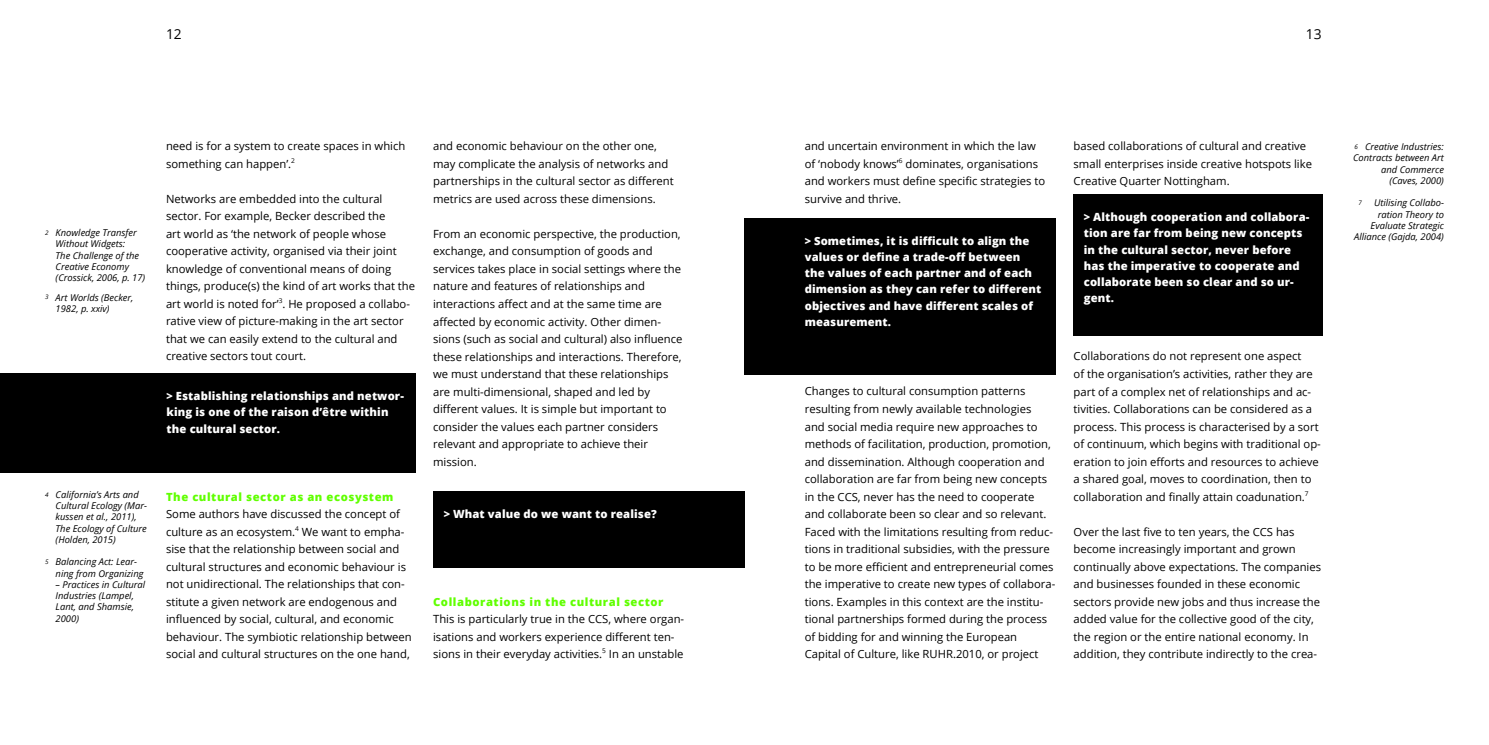
<style>
.page{position:relative;width:1489px;height:745px;background:#fff}
.page>*{position:absolute;margin:0;border:0;box-sizing:border-box;transform-origin:0 0}
.t1{font:13.75px "Open Sans";color:#000}
.t2{font:11.25px/17.5px "Open Sans";color:#000}
.t3{font:800 11.25px/16.2px "Open Sans";letter-spacing:.01em;color:#fff}
.t4{font:800 11.25px "Open Sans";letter-spacing:.05em;color:#60ff01}
.t5{font:italic 9.38px/11.2px "Open Sans";color:#000}
.t6{font:italic 6.25px "Open Sans";color:#000}
.s1{font-size:6.25px}
</style>
<div class="page">
<div style="left:744px;top:218px;width:311px;height:156px;background:#000"></div>
<div style="left:433px;top:491px;width:311px;height:77px;background:#000"></div>
<div style="left:0;top:373px;width:415px;height:99px;background:#000"></div>
<div style="left:1073px;top:195px;width:249px;height:141px;background:#000"></div>
<p class="t1" style="left:166px;top:24px;width:17px">12</p>
<p class="t1" style="left:1305px;top:24px;width:17px">13</p>
<p class="t5" style="left:56px;top:227px;width:91px;text-indent:-11px"><span class="s1">2</span> Knowledge Transfer<br>Without Widgets:<br>The Challenge of the<br>Creative Economy (Crossick, 2006, p. 17)</p>
<p class="t5" style="left:56px;top:291px;width:79px;text-indent:-11px"><span class="s1">3</span> Art Worlds (Becker,<br>1982, p. xxiv)</p>
<p class="t5" style="left:56px;top:488px;width:93px;text-indent:-11px"><span class="s1">4</span> California’s Arts and<br>Cultural Ecology (Mar&shy;kussen et al., 2011),<br>The Ecology of Culture (Holden, 2015)</p>
<p class="t5" style="left:56px;top:555px;width:89px;text-indent:-11px"><span class="s1">5</span> Balancing Act: Lear&shy;ning from Organizing</p>
<p class="t5" style="left:56px;top:578px;width:91px">– Practices in Cultural<br>Industries (Lampel,<br>Lant, and Shamsie,<br>2000)</p>
<p class="t2" style="left:166px;top:137px;width:241px">need is for a system to create spaces in which something can happen’.<sup>2</sup></p>
<p class="t2" style="left:166px;top:189px;width:250px">Networks are embedded into the cultural sector. For example, Becker described the<br>art world as ‘the network of people whose cooperative activity, organised via their joint knowledge of conventional means of doing things, produce(s) the kind of art works that the art world is noted for’<sup>3</sup>. He proposed a collabo&shy;rative view of picture-making in the art sector that we can easily extend to the cultural and creative sectors tout court.</p>
<p class="t3" style="left:167px;top:387px;width:239px">&gt; Establishing relationships and networ&shy;king is one of the raison d’être within the cultural sector.</p>
<p class="t4" style="left:166px;top:487px;width:229px">The cultural sector as an ecosystem</p>
<p class="t2" style="left:166px;top:504px;width:247px">Some authors have discussed the concept of culture as an ecosystem.<sup>4</sup> We want to empha&shy;sise that the relationship between social and cultural structures and economic behaviour is not unidirectional. The relationships that con&shy;stitute a given network are endogenous and influenced by social, cultural, and economic behaviour. The symbiotic relationship between social and cultural structures on the one hand,</p>
<p class="t2" style="left:433px;top:137px;width:242px">and economic behaviour on the other one, may complicate the analysis of networks and partnerships in the cultural sector as different metrics are used across these dimensions.</p>
<p class="t2" style="left:433px;top:224px;width:251px">From an economic perspective, the production, exchange, and consumption of goods and services takes place in social settings where the nature and features of relationships and interactions affect and at the same time are affected by economic activity. Other dimen&shy;sions (such as social and cultural) also influence these relationships and interactions. Therefore, we must understand that these relationships are multi-dimensional, shaped and led by different values. It is simple but important to consider the values each partner considers relevant and appropriate to achieve their mission.</p>
<p class="t3" style="left:444px;top:504px;width:214px">&gt; What value do we want to realise?</p>
<p class="t4" style="left:433px;top:593px;width:232px">Collaborations in the cultural sector</p>
<p class="t2" style="left:433px;top:610px;width:252px">This is particularly true in the CCS, where organ&shy;isations and workers experience different ten&shy;sions in their everyday activities.<sup>5</sup> In an unstable</p>
<p class="t2" style="left:804px;top:137px;width:242px">and uncertain environment in which the law of ‘nobody knows’<sup>6</sup> dominates, organisations and workers must define specific strategies to survive and thrive.</p>
<p class="t3" style="left:804px;top:231px;width:238px">&gt; Sometimes, it is difficult to align the values or define a trade-off between the values of each partner and of each dimension as they can refer to different objectives and have different scales of measurement.</p>
<p class="t2" style="left:804px;top:382px;width:252px">Changes to cultural consumption patterns resulting from newly available technologies<br>and social media require new approaches to methods of facilitation, production, promotion, and dissemination. Although cooperation and collaboration are far from being new concepts in the CCS, never has the need to cooperate and collaborate been so clear and so relevant.<br>Faced with the limitations resulting from reduc&shy;tions in traditional subsidies, with the pressure to be more efficient and entrepreneurial comes the imperative to create new types of collabora&shy;tions. Examples in this context are the institu&shy;tional partnerships formed during the process of bidding for and winning the European Capital of Culture, like RUHR.2010, or project</p>
<p class="t2" style="left:1073px;top:137px;width:240px">based collaborations of cultural and creative small enterprises inside creative hotspots like<br>Creative Quarter Nottingham.</p>
<p class="t3" style="left:1083px;top:208px;width:227px">&gt; Although cooperation and collabora&shy;tion are far from being new concepts in the cultural sector, never before has the imperative to cooperate and collaborate been so clear and so ur&shy;gent.</p>
<p class="t2" style="left:1073px;top:347px;width:249px">Collaborations do not represent one aspect<br>of the organisation’s activities, rather they are part of a complex net of relationships and ac&shy;tivities. Collaborations can be considered as a process. This process is characterised by a sort of continuum, which begins with traditional op&shy;eration to join efforts and resources to achieve a shared goal, moves to coordination, then to collaboration and finally attain coadunation.<sup>7</sup></p>
<p class="t2" style="left:1073px;top:522px;width:249px">Over the last five to ten years, the CCS has become increasingly important and grown continually above expectations. The companies and businesses founded in these economic sectors provide new jobs and thus increase the added value for the collective good of the city, the region or the entire national economy. In addition, they contribute indirectly to the crea-</p>
<p class="t5" style="left:1352px;top:141px;width:92px;text-align:right"><span class="s1">6</span> Creative Industries:<br>Contracts between Art and Commerce (Caves, 2000)</p>
<p class="t6" style="left:1358px;top:198px;width:5px">7</p>
<p class="t5" style="left:1353px;top:197px;width:91px;text-align:right">Utilising Collabo&shy;ration Theory to<br>Evaluate Strategic<br>Alliance (Gajda, 2004)</p>
</div>
